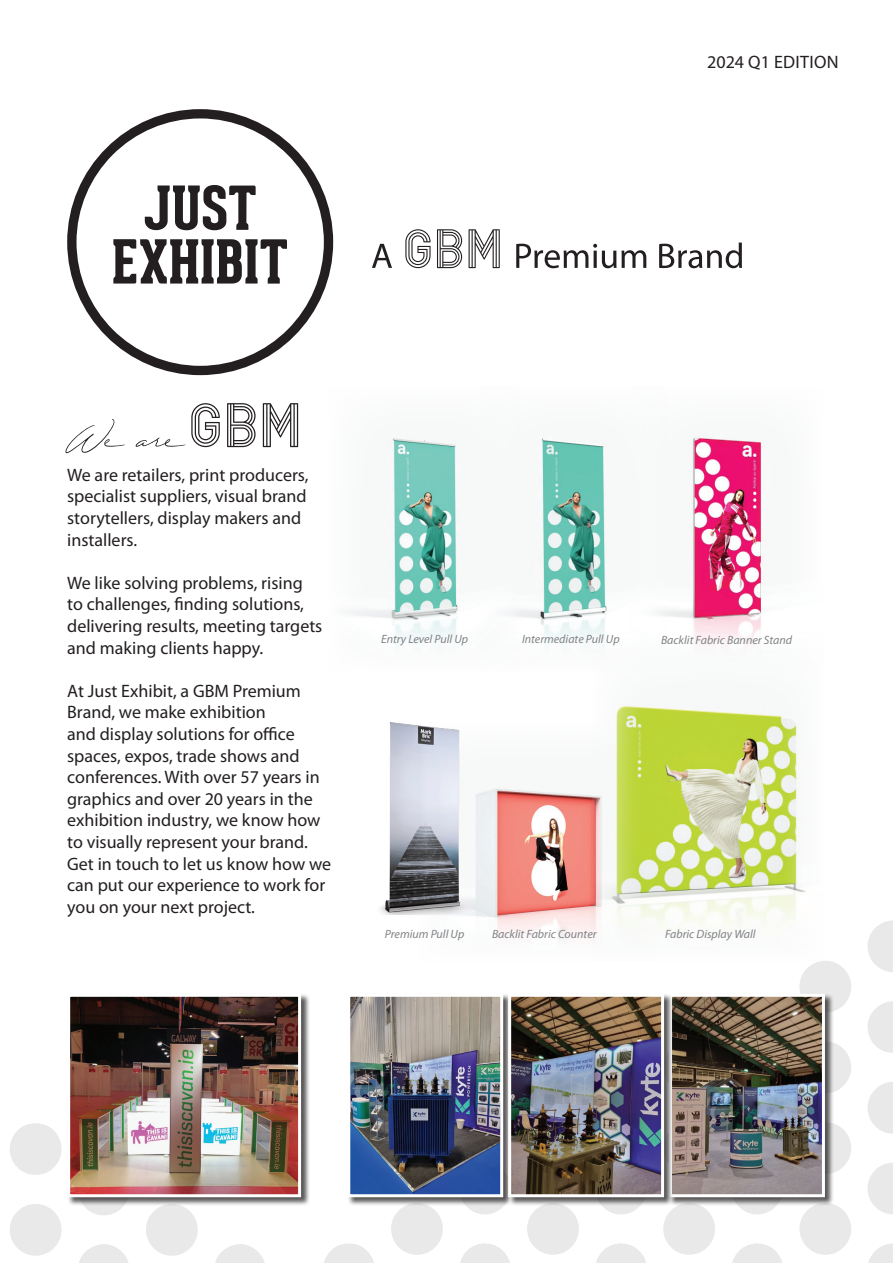
<style>
.page{position:relative;width:893px;height:1263px;background:#fff}
.page>*{position:absolute;margin:0;border:0;box-sizing:border-box;transform-origin:0 0}
.t1{font:80.25px "Quick Signature Personal Use";color:#231f20}
.t2{font:18px/21.6px "Myriad Pro";color:#231f20}
.t3{font:18px "Myriad Pro";letter-spacing:.02em;color:#231f20}
.t4{font:italic 12px "Myriad Pro";color:#808285}
</style>
<div class="page">
<svg style="left:596px;top:1243px;width:50px;height:20px"></svg>
<svg style="left:732px;top:1243px;width:50px;height:20px"></svg>
<svg style="left:868px;top:1243px;width:25px;height:20px"></svg>
<svg style="left:324px;top:1243px;width:50px;height:20px"></svg>
<svg style="left:460px;top:1243px;width:50px;height:20px"></svg>
<svg style="left:79px;top:1244px;width:50px;height:19px"></svg>
<svg style="left:215px;top:1244px;width:50px;height:19px"></svg>
<svg style="left:867px;top:1082px;width:26px;height:52px"></svg>
<div style="left:799px;top:1041px;width:52px;height:52px;background:#e9e9e9;border-radius:50%"></div>
<svg style="left:603px;top:1206px;width:37px;height:8px"></svg>
<svg style="left:739px;top:1206px;width:37px;height:8px"></svg>
<svg style="left:867px;top:1163px;width:26px;height:51px"></svg>
<svg style="left:84px;top:1206px;width:39px;height:9px"></svg>
<div style="left:527px;top:1203px;width:52px;height:52px;background:#e9e9e9;border-radius:50%"></div>
<div style="left:663px;top:1203px;width:52px;height:52px;background:#e9e9e9;border-radius:50%"></div>
<div style="left:799px;top:1203px;width:52px;height:52px;background:#e9e9e9;border-radius:50%"></div>
<svg style="left:867px;top:920px;width:26px;height:52px"></svg>
<svg style="left:799px;top:961px;width:52px;height:50px"></svg>
<svg style="left:146px;top:1206px;width:52px;height:50px"></svg>
<svg style="left:10px;top:1204px;width:52px;height:52px"></svg>
<svg style="left:391px;top:1206px;width:52px;height:49px"></svg>
<svg style="left:10px;top:1123px;width:52px;height:52px"></svg>
<svg style="left:834px;top:1124px;width:17px;height:48px"></svg>
<svg style="left:868px;top:1001px;width:25px;height:52px"></svg>
<svg style="left:466px;top:1206px;width:37px;height:8px"></svg>
<svg style="left:67px;top:109px;width:266px;height:266px"></svg>
<svg style="left:145px;top:185px;width:111px;height:45px"></svg>
<svg style="left:113px;top:239px;width:174px;height:45px"></svg>
<svg style="left:469px;top:229px;width:31px;height:39px"></svg>
<svg style="left:405px;top:229px;width:26px;height:39px"></svg>
<svg style="left:437px;top:229px;width:25px;height:39px"></svg>
<svg style="left:372px;top:244px;width:20px;height:24px"></svg>
<svg style="left:516px;top:244px;width:130px;height:24px"></svg>
<svg style="left:659px;top:243px;width:83px;height:25px"></svg>
<div style="left:67px;top:993px;width:243px;height:213px;background:#231f20;opacity:.75"></div>
<img style="left:71px;top:998px;width:226px;height:195px">
<div style="left:67px;top:994px;width:234px;height:203px;border:3px solid #fff"></div>
<img style="left:667px;top:432px;width:101px;height:214px">
<img style="left:521px;top:437px;width:146px;height:209px">
<img style="left:348px;top:438px;width:173px;height:208px">
<img style="left:497px;top:790px;width:95px;height:150px">
<img style="left:592px;top:703px;width:214px;height:236px">
<div style="left:347px;top:993px;width:165px;height:213px;background:#231f20;opacity:.75"></div>
<img style="left:351px;top:998px;width:148px;height:195px">
<div style="left:347px;top:994px;width:156px;height:203px;border:3px solid #fff"></div>
<div style="left:669px;top:993px;width:165px;height:213px;background:#231f20;opacity:.75"></div>
<img style="left:673px;top:998px;width:148px;height:195px">
<div style="left:669px;top:994px;width:156px;height:203px;border:3px solid #fff"></div>
<div style="left:508px;top:993px;width:165px;height:213px;background:#231f20;opacity:.75"></div>
<img style="left:512px;top:998px;width:148px;height:195px">
<div style="left:508px;top:994px;width:156px;height:203px;border:3px solid #fff"></div>
<svg style="left:263px;top:403px;width:35px;height:44px"></svg>
<svg style="left:191px;top:403px;width:29px;height:44px"></svg>
<svg style="left:227px;top:403px;width:29px;height:44px"></svg>
<img style="left:380px;top:722px;width:141px;height:202px">
<p class="t3" style="left:707px;top:50px;width:133px">2024 Q1 EDITION</p>
<h1 class="t1" style="left:67px;top:372px;width:119px">We are</h1>
<p class="t2" style="left:67px;top:464px;width:243px">We are retailers, print producers, specialist suppliers, visual brand storytellers, display makers and installers.</p>
<p class="t2" style="left:67px;top:572px;width:257px">We like solving problems, rising to challenges, finding solutions, delivering results, meeting targets and making clients happy.</p>
<p class="t2" style="left:67px;top:680px;width:265px">At Just Exhibit, a GBM Premium<br>Brand, we make exhibition<br>and display solutions for office spaces, expos, trade shows and conferences. With over 57 years in graphics and over 20 years in the exhibition industry, we know how to visually represent your brand.<br>Get in touch to let us know how we can put our experience to work for you on your next project.</p>
<p class="t4" style="left:381px;top:631px;width:89px">Entry Level Pull Up</p>
<p class="t4" style="left:522px;top:631px;width:99px">Intermediate Pull Up</p>
<p class="t4" style="left:661px;top:632px;width:133px">Backlit Fabric Banner Stand</p>
<p class="t4" style="left:385px;top:927px;width:81px">Premium Pull Up</p>
<p class="t4" style="left:492px;top:927px;width:106px">Backlit Fabric Counter</p>
<p class="t4" style="left:665px;top:927px;width:92px">Fabric Display Wall</p>
</div>
